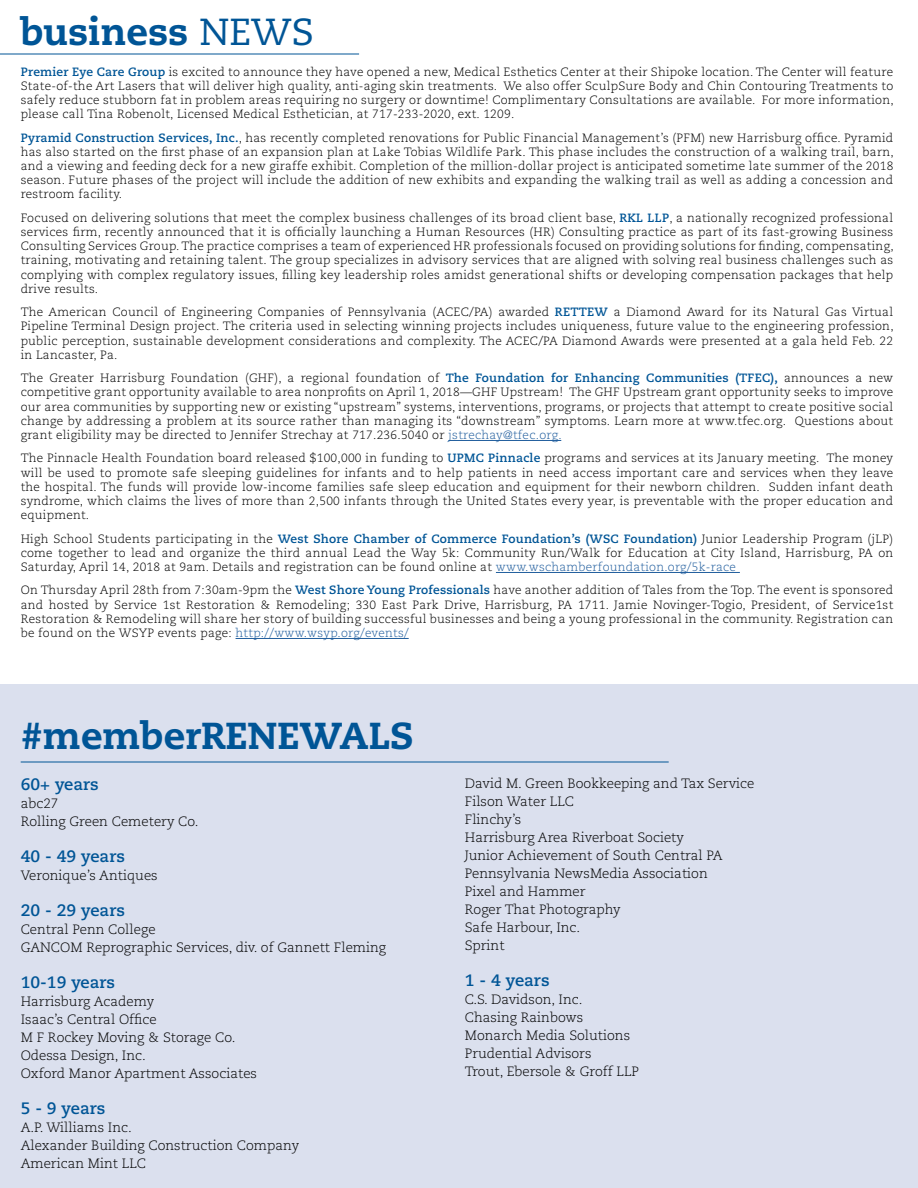
<style>
.page{position:relative;width:918px;height:1188px;background:#fff}
.page>*{position:absolute;margin:0;border:0;box-sizing:border-box;transform-origin:0 0}
.t1{font:800 37.65px "Caecilia LT Std";color:#005596}
.t2{font:800 37.5px "Caecilia LT Std";color:#005596}
.t3{font:700 16.5px "Caecilia LT Std";color:#005596}
.t4{font:300 13.5px/18px "Caecilia LT Std";color:#000}
.t5{font:300 12px/14.2px "Caecilia LT Std";letter-spacing:.02em;color:#000;text-align:justify}
.s1{font-weight:400}
.s2{font-weight:700;color:#005596}
.s3{color:#215e9e}
</style>
<div class="page">
<div style="left:0;top:684px;width:918px;height:504px;background:#dbe0ee"></div>
<hr style="left:21px;top:762px;width:648px;height:1px;background:#005596">
<hr style="left:448px;top:440px;width:113px;height:1px;background:#215e9e">
<hr style="left:496px;top:572px;width:244px;height:1px;background:#215e9e">
<hr style="left:236px;top:638px;width:173px;height:1px;background:#215e9e">
<hr style="left:0;top:54px;width:359px;height:1px;background:#005596">
<h1 class="t1" style="left:21px;top:9px;width:295px">business <span class="s1">NEWS</span></h1>
<p class="t5" style="left:21px;top:65px;width:875px"><span class="s2">Premier Eye Care Group</span> is excited to announce they have opened a new, Medical Esthetics Center at their Shipoke location. The Center will feature State-of-the Art Lasers that will deliver high quality, anti-aging skin treatments. We also offer SculpSure Body and Chin Contouring Treatments to safely reduce stubborn fat in problem areas requiring no surgery or downtime! Complimentary Consultations are available. For more information, please call Tina Robenolt, Licensed Medical Esthetician, at 717-233-2020, ext. 1209.</p>
<p class="t5" style="left:21px;top:131px;width:875px"><span class="s2">Pyramid Construction Services, Inc.</span>, has recently completed renovations for Public Financial Management’s (PFM) new Harrisburg office. Pyramid has also started on the first phase of an expansion plan at Lake Tobias Wildlife Park. This phase includes the construction of a walking trail, barn, and a viewing and feeding deck for a new giraffe exhibit. Completion of the million-dollar project is anticipated sometime late summer of the 2018 season. Future phases of the project will include the addition of new exhibits and expanding the walking trail as well as adding a concession and restroom facility.</p>
<p class="t5" style="left:21px;top:211px;width:874px">Focused on delivering solutions that meet the complex business challenges of its broad client base, <span class="s2">RKL LLP</span>, a nationally recognized professional services firm, recently announced that it is officially launching a Human Resources (HR) Consulting practice as part of its fast-growing Business Consulting Services Group. The practice comprises a team of experienced HR professionals focused on providing solutions for finding, compensating, training, motivating and retaining talent. The group specializes in advisory services that are aligned with solving real business challenges such as complying with complex regulatory issues, filling key leadership roles amidst generational shifts or developing compensation packages that help drive results.</p>
<p class="t5" style="left:21px;top:305px;width:874px">The American Council of Engineering Companies of Pennsylvania (ACEC/PA) awarded <span class="s2">RETTEW</span> a Diamond Award for its Natural Gas Virtual Pipeline Terminal Design project. The criteria used in selecting winning projects includes uniqueness, future value to the engineering profession, public perception, sustainable development considerations and complexity. The ACEC/PA Diamond Awards were presented at a gala held Feb. 22 in Lancaster, Pa.</p>
<p class="t5" style="left:21px;top:371px;width:874px">The Greater Harrisburg Foundation (GHF), a regional foundation of <span class="s2">The Foundation for Enhancing Communities (TFEC),</span> announces a new competitive grant opportunity available to area nonprofits on April 1, 2018—GHF Upstream! The GHF Upstream grant opportunity seeks to improve our area communities by supporting new or existing “upstream” systems, interventions, programs, or projects that attempt to create positive social change by addressing a problem at its source rather than managing its “downstream” symptoms. Learn more at www.tfec.org. Questions about grant eligibility may be directed to Jennifer Strechay at 717.236.5040 or <span class="s3">jstrechay@tfec.org.</span></p>
<p class="t5" style="left:21px;top:451px;width:874px">The Pinnacle Health Foundation board released $100,000 in funding to <span class="s2">UPMC Pinnacle</span> programs and services at its January meeting. The money will be used to promote safe sleeping guidelines for infants and to help patients in need access important care and services when they leave the hospital. The funds will provide low-income families safe sleep education and equipment for their newborn children. Sudden infant death syndrome, which claims the lives of more than 2,500 infants through the United States every year, is preventable with the proper education and equipment.</p>
<p class="t5" style="left:21px;top:532px;width:874px">High School Students participating in the <span class="s2">West Shore Chamber of Commerce Foundation’s (WSC Foundation)</span> Junior Leadership Program (jLP) come together to lead and organize the third annual Lead the Way 5k: Community Run/Walk for Education at City Island, Harrisburg, PA on Saturday, April 14, 2018 at 9am. Details and registration can be found online at <span class="s3">www.wschamberfoundation.org/5k-race</span></p>
<p class="t5" style="left:21px;top:583px;width:874px">On Thursday April 28th from 7:30am-9pm the <span class="s2">West Shore Young Professionals</span> have another addition of Tales from the Top. The event is sponsored and hosted by Service 1st Restoration &amp; Remodeling; 330 East Park Drive, Harrisburg, PA 1711. Jamie Novinger-Togio, President, of Service1st Restoration &amp; Remodeling will share her story of building successful businesses and being a young professional in the community. Registration can be found on the WSYP events page: <span class="s3">http://www.wsyp.org/events/</span></p>
<h2 class="t2" style="left:21px;top:712px;width:395px">#memberRENEWALS</h2>
<h3 class="t3" style="left:21px;top:775px;width:80px">60+ years</h3>
<p class="t4" style="left:21px;top:795px;width:179px">abc27<br>Rolling Green Cemetery Co.</p>
<h3 class="t3" style="left:21px;top:847px;width:106px">40 - 49 years</h3>
<p class="t4" style="left:21px;top:867px;width:139px">Veronique’s Antiques</p>
<h3 class="t3" style="left:21px;top:901px;width:106px">20 - 29 years</h3>
<p class="t4" style="left:21px;top:921px;width:367px">Central Penn College<br>GANCOM Reprographic Services, div. of Gannett Fleming</p>
<h3 class="t3" style="left:21px;top:973px;width:96px">10-19 years</h3>
<p class="t4" style="left:21px;top:993px;width:238px">Harrisburg Academy<br>Isaac’s Central Office<br>M F Rockey Moving &amp; Storage Co.<br>Odessa Design, Inc.<br>Oxford Manor Apartment Associates</p>
<h3 class="t3" style="left:21px;top:1099px;width:86px">5 - 9 years</h3>
<p class="t4" style="left:21px;top:1119px;width:280px">A.P. Williams Inc.<br>Alexander Building Construction Company<br>American Mint LLC</p>
<p class="t4" style="left:465px;top:775px;width:291px">David M. Green Bookkeeping and Tax Service<br>Filson Water LLC<br>Flinchy’s<br>Harrisburg Area Riverboat Society<br>Junior Achievement of South Central PA<br>Pennsylvania NewsMedia Association<br>Pixel and Hammer<br>Roger That Photography<br>Safe Harbour, Inc.<br>Sprint</p>
<h3 class="t3" style="left:465px;top:971px;width:86px">1 - 4 years</h3>
<p class="t4" style="left:465px;top:991px;width:176px">C.S. Davidson, Inc.<br>Chasing Rainbows<br>Monarch Media Solutions<br>Prudential Advisors<br>Trout, Ebersole &amp; Groff LLP</p>
</div>
